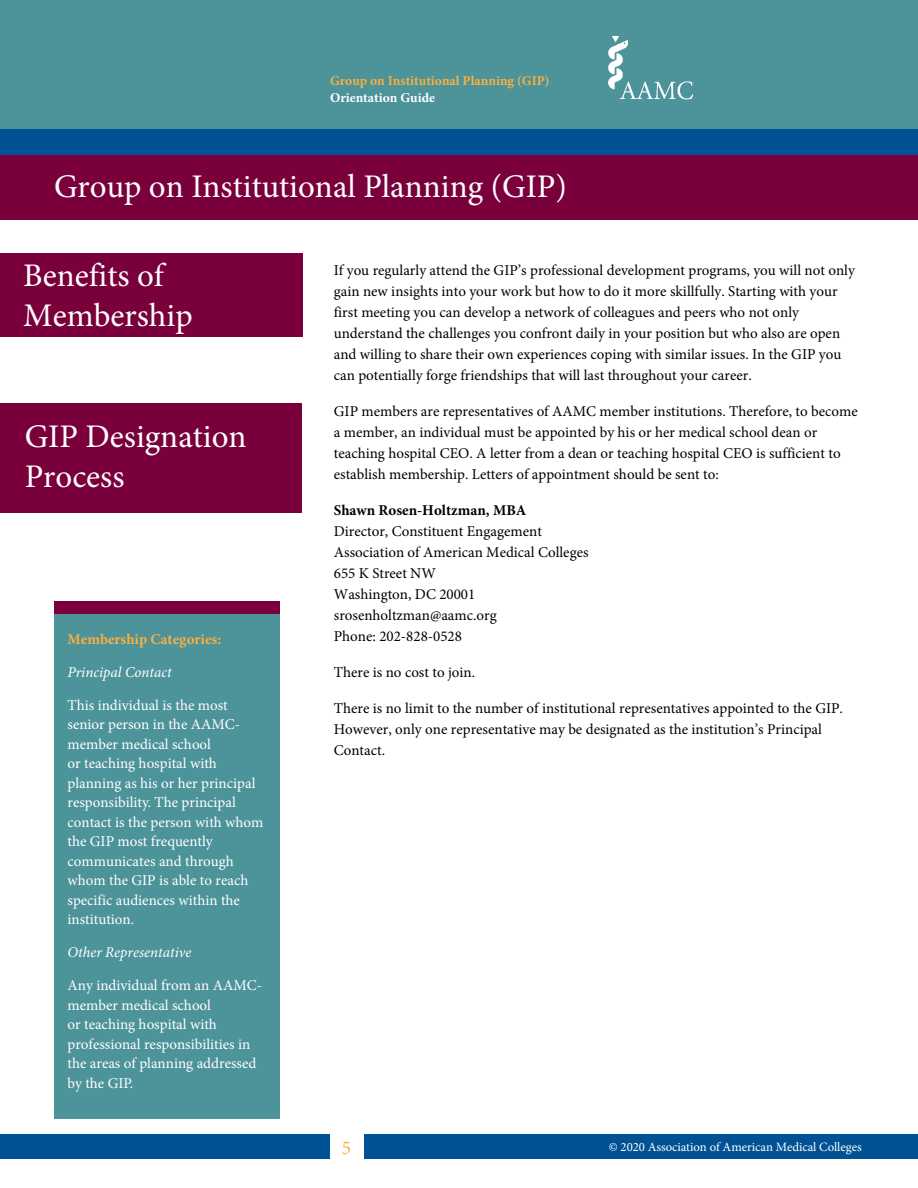
<style>
.page{position:relative;width:918px;height:1188px;background:#fff}
.page>*{position:absolute;margin:0;border:0;box-sizing:border-box;transform-origin:0 0}
.t1{font:33px/39.6px "Minion Pro";color:#fff}
.t2{font:19.5px "Minion Pro";color:#fbb040}
.t3{font:15px/21px "Minion Pro";color:#000}
.t4{font:15px/19.5px "Minion Pro";color:#fff}
.t5{font:italic 15px "Minion Pro";color:#fff}
.t6{font:700 15px "Minion Pro";color:#000}
.t7{font:700 15px "Minion Pro";color:#fbb040}
.t8{font:700 13.5px "Minion Pro";color:#fbb040}
.t9{font:700 13.5px "Minion Pro";color:#fff}
.t10{font:12.75px "Minion Pro";letter-spacing:-.005em;color:#fff}
</style>
<div class="page">
<div style="left:0;top:0;width:918px;height:156px;background:#4d939a"></div>
<img style="left:608px;top:37px;width:85px;height:63px">
<div style="left:0;top:129px;width:918px;height:27px;background:#005295"></div>
<div style="left:364px;top:1134px;width:554px;height:25px;background:#005295"></div>
<div style="left:0;top:1134px;width:330px;height:25px;background:#005295"></div>
<div style="left:54px;top:602px;width:226px;height:517px;background:#7a003c"></div>
<div style="left:54px;top:615px;width:226px;height:504px;background:#4d939a"></div>
<div style="left:0;top:403px;width:302px;height:110px;background:#7a003c"></div>
<div style="left:0;top:156px;width:918px;height:64px;background:#7a003c"></div>
<div style="left:0;top:254px;width:303px;height:83px;background:#7a003c"></div>
<p class="t8" style="left:330px;top:72px;width:221px">Group on Institutional Planning (GIP)</p>
<p class="t9" style="left:330px;top:88px;width:106px">Orientation Guide</p>
<h1 class="t1" style="left:54px;top:167px;width:514px">Group on Institutional Planning (GIP)</h1>
<h1 class="t1" style="left:23px;top:256px;width:171px">Benefits of<br>Membership</h1>
<h1 class="t1" style="left:25px;top:417px;width:223px">GIP Designation<br>Process</h1>
<p class="t7" style="left:68px;top:628px;width:155px">Membership Categories:</p>
<p class="t5" style="left:68px;top:662px;width:106px">Principal Contact</p>
<p class="t4" style="left:68px;top:695px;width:198px">This individual is the most senior person in the AAMC&shy;member medical school<br>or teaching hospital with planning as his or her principal responsibility. The principal contact is the person with whom the GIP most frequently communicates and through whom the GIP is able to reach specific audiences within the institution.</p>
<p class="t5" style="left:68px;top:942px;width:125px">Other Representative</p>
<p class="t4" style="left:68px;top:976px;width:196px">Any individual from an AAMC&shy;member medical school<br>or teaching hospital with professional responsibilities in the areas of planning addressed by the GIP.</p>
<p class="t3" style="left:334px;top:259px;width:523px">If you regularly attend the GIP’s professional development programs, you will not only gain new insights into your work but how to do it more skillfully. Starting with your first meeting you can develop a network of colleagues and peers who not only understand the challenges you confront daily in your position but who also are open and willing to share their own experiences coping with similar issues. In the GIP you can potentially forge friendships that will last throughout your career.</p>
<p class="t3" style="left:334px;top:400px;width:526px">GIP members are representatives of AAMC member institutions. Therefore, to become a member, an individual must be appointed by his or her medical school dean or teaching hospital CEO. A letter from a dean or teaching hospital CEO is sufficient to establish membership. Letters of appointment should be sent to:</p>
<p class="t6" style="left:334px;top:499px;width:194px">Shawn Rosen-Holtzman, MBA</p>
<p class="t3" style="left:334px;top:520px;width:256px">Director, Constituent Engagement<br>Association of American Medical Colleges<br>655 K Street NW<br>Washington, DC 20001 srosenholtzman@aamc.org<br>Phone: 202-828-0528</p>
<p class="t3" style="left:334px;top:661px;width:143px">There is no cost to join.</p>
<p class="t3" style="left:334px;top:697px;width:511px">There is no limit to the number of institutional representatives appointed to the GIP.<br>However, only one representative may be designated as the institution’s Principal<br>Contact.</p>
<h2 class="t2" style="left:342px;top:1134px;width:11px">5</h2>
<p class="t10" style="left:609px;top:1138px;width:254px">© 2020 Association of American Medical Colleges</p>
</div>
